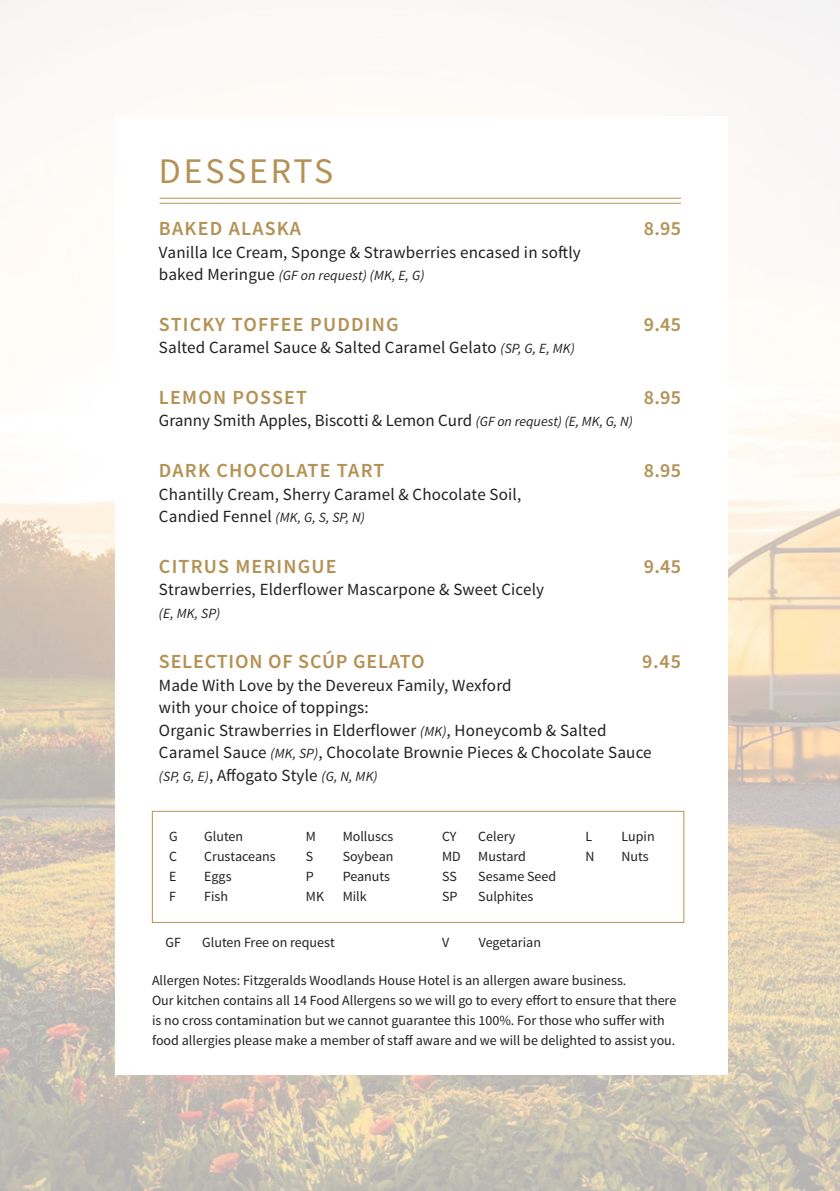
<style>
.page{position:relative;width:840px;height:1191px;background:#fff}
.page>*{position:absolute;margin:0;border:0;box-sizing:border-box;transform-origin:0 0}
.t1{font:36px "Source Sans Pro";letter-spacing:.08em;color:#b49255}
.t2{font:600 20px "Source Sans Pro";letter-spacing:.06em;color:#b49255}
.t3{font:600 20px "Source Sans Pro";letter-spacing:.04em;color:#b49255}
.t4{font:17px "Source Sans Pro";letter-spacing:.01em;color:#231f20}
.t5{font:14px/20px "Source Sans Pro";color:#231f20}
.t6{font:italic 14px "Source Sans Pro";letter-spacing:.01em;color:#231f20}
.s1{font-style:normal;font-size:17px}
.s2{font-style:italic;font-size:14px}
</style>
<div class="page">
<img style="left:0;top:0;width:839px;height:1191px">
<div style="left:115px;top:116px;width:612px;height:958px;background:#fff"></div>
<hr style="left:159px;top:198px;width:521px;height:1px;background:#b49255">
<hr style="left:159px;top:203px;width:521px;height:1px;background:#b49255">
<div style="left:152px;top:811px;width:531px;height:111px;border:1px solid #b49255"></div>
<p class="t1" style="left:159px;top:149px;width:176px">DESSERTS</p>
<p class="t2" style="left:159px;top:215px;width:143px">BAKED ALASKA</p>
<p class="t2" style="left:643px;top:215px;width:38px">8.95</p>
<p class="t4" style="left:159px;top:242px;width:423px">Vanilla Ice Cream, Sponge &amp; Strawberries encased in softly</p>
<p class="t6" style="left:159px;top:267px;width:267px"><span class="s1">baked Meringue</span> (GF on request) (MK, E, G)</p>
<p class="t2" style="left:159px;top:311px;width:241px">STICKY TOFFEE PUDDING</p>
<p class="t2" style="left:643px;top:311px;width:38px">9.45</p>
<p class="t4" style="left:159px;top:337px;width:417px">Salted Caramel Sauce &amp; Salted Caramel Gelato <span class="s2">(SP, G, E, MK)</span></p>
<p class="t2" style="left:159px;top:384px;width:149px">LEMON POSSET</p>
<p class="t2" style="left:643px;top:384px;width:38px">8.95</p>
<p class="t4" style="left:159px;top:410px;width:475px">Granny Smith Apples, Biscotti &amp; Lemon Curd <span class="s2">(GF on request) (E, MK, G, N)</span></p>
<p class="t2" style="left:159px;top:457px;width:227px">DARK CHOCOLATE TART</p>
<p class="t2" style="left:643px;top:457px;width:38px">8.95</p>
<p class="t4" style="left:159px;top:483px;width:363px">Chantilly Cream, Sherry Caramel &amp; Chocolate Soil,</p>
<p class="t4" style="left:159px;top:506px;width:207px">Candied Fennel <span class="s2">(MK, G, S, SP, N)</span></p>
<p class="t2" style="left:159px;top:552px;width:179px">CITRUS MERINGUE</p>
<p class="t2" style="left:643px;top:552px;width:38px">9.45</p>
<p class="t4" style="left:159px;top:579px;width:386px">Strawberries, Elderflower Mascarpone &amp; Sweet Cicely</p>
<p class="t6" style="left:159px;top:604px;width:63px">(E, MK, SP)</p>
<p class="t3" style="left:159px;top:648px;width:267px">SELECTION OF SCÚP GELATO</p>
<p class="t2" style="left:641px;top:648px;width:40px">9.45</p>
<p class="t4" style="left:159px;top:674px;width:354px">Made With Love by the Devereux Family, Wexford</p>
<p class="t4" style="left:159px;top:697px;width:211px">with your choice of toppings:</p>
<p class="t4" style="left:159px;top:719px;width:448px">Organic Strawberries in Elderflower <span class="s2">(MK)</span>, Honeycomb &amp; Salted</p>
<p class="t4" style="left:159px;top:742px;width:494px">Caramel Sauce <span class="s2">(MK, SP)</span>, Chocolate Brownie Pieces &amp; Chocolate Sauce</p>
<p class="t6" style="left:159px;top:767px;width:220px">(SP, G, E)<span class="s1">, Affogato Style</span> (G, N, MK)</p>
<p class="t5" style="left:169px;top:826px;width:10px">G</p>
<p class="t5" style="left:169px;top:846px;width:9px">C</p>
<p class="t5" style="left:169px;top:866px;width:9px">E</p>
<p class="t5" style="left:169px;top:886px;width:8px">F</p>
<p class="t5" style="left:204px;top:826px;width:40px">Gluten</p>
<p class="t5" style="left:204px;top:846px;width:73px">Crustaceans</p>
<p class="t5" style="left:204px;top:866px;width:29px">Eggs</p>
<p class="t5" style="left:204px;top:886px;width:25px">Fish</p>
<p class="t5" style="left:306px;top:826px;width:12px">M</p>
<p class="t5" style="left:306px;top:846px;width:9px">S</p>
<p class="t5" style="left:306px;top:866px;width:9px">P</p>
<p class="t5" style="left:306px;top:886px;width:20px">MK</p>
<p class="t5" style="left:342px;top:826px;width:52px">Molluscs</p>
<p class="t5" style="left:342px;top:846px;width:52px">Soybean</p>
<p class="t5" style="left:342px;top:866px;width:49px">Peanuts</p>
<p class="t5" style="left:342px;top:886px;width:26px">Milk</p>
<p class="t5" style="left:442px;top:826px;width:16px">CY</p>
<p class="t5" style="left:442px;top:846px;width:20px">MD</p>
<p class="t5" style="left:442px;top:866px;width:16px">SS</p>
<p class="t5" style="left:442px;top:886px;width:17px">SP</p>
<p class="t5" style="left:478px;top:826px;width:39px">Celery</p>
<p class="t5" style="left:478px;top:846px;width:49px">Mustard</p>
<p class="t5" style="left:478px;top:866px;width:79px">Sesame Seed</p>
<p class="t5" style="left:478px;top:886px;width:56px">Sulphites</p>
<p class="t5" style="left:585px;top:826px;width:8px">L</p>
<p class="t5" style="left:585px;top:846px;width:10px">N</p>
<p class="t5" style="left:621px;top:826px;width:35px">Lupin</p>
<p class="t5" style="left:621px;top:846px;width:29px">Nuts</p>
<p class="t5" style="left:165px;top:932px;width:17px">GF</p>
<p class="t5" style="left:202px;top:932px;width:134px">Gluten Free on request</p>
<p class="t5" style="left:442px;top:932px;width:9px">V</p>
<p class="t5" style="left:478px;top:932px;width:64px">Vegetarian</p>
<p class="t5" style="left:152px;top:971px;width:475px">Allergen Notes: Fitzgeralds Woodlands House Hotel is an allergen aware business.</p>
<p class="t5" style="left:152px;top:991px;width:525px">Our kitchen contains all 14 Food Allergens so we will go to every effort to ensure that there is no cross contamination but we cannot guarantee this 100%. For those who suffer with food allergies please make a member of staff aware and we will be delighted to assist you.</p>
</div>
